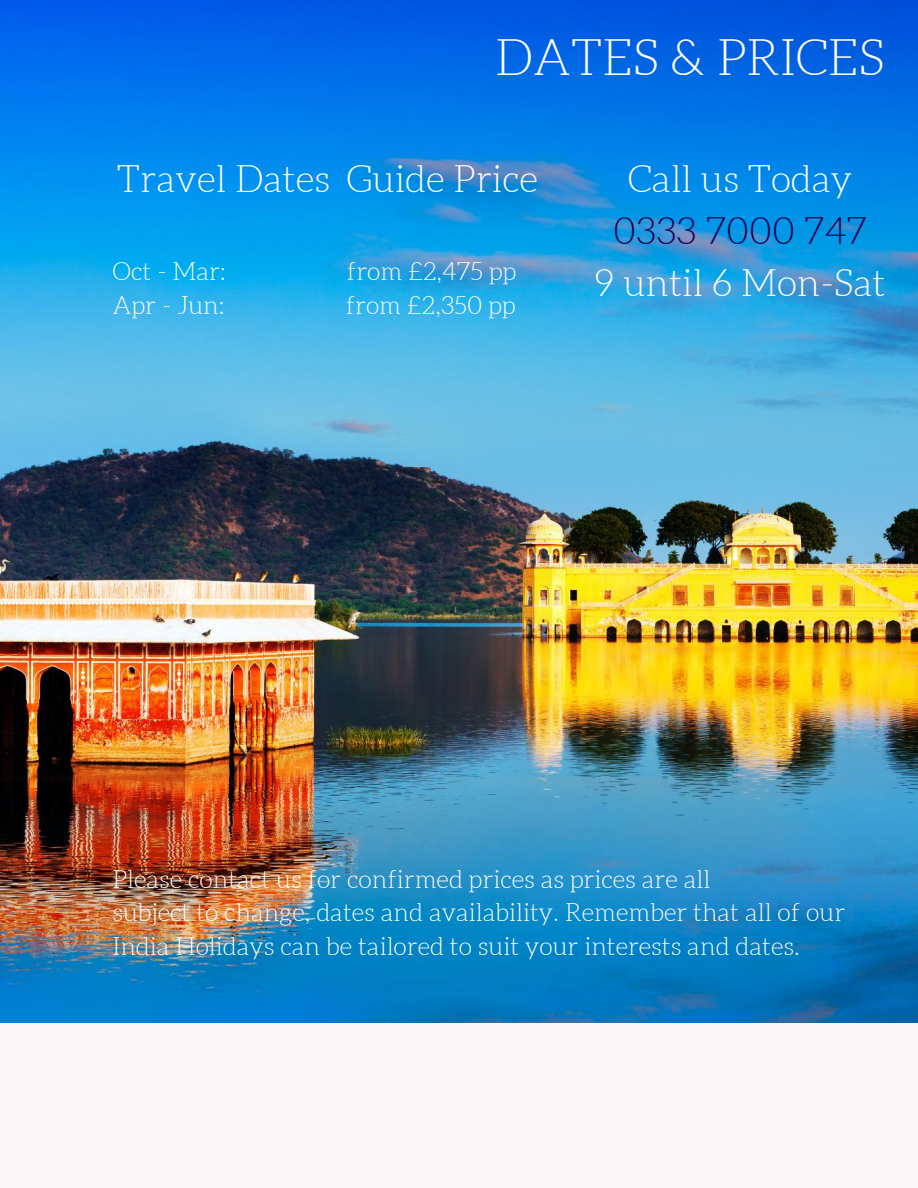
<style>
.page{position:relative;width:918px;height:1188px;background:#f9f7f7}
.page>*{position:absolute;margin:0;border:0;box-sizing:border-box;transform-origin:0 0}
.t1{font:300 49.8px "Aleo";color:#fff}
.t2{font:300 37.35px "Aleo";color:#fff}
.t3{font:300 37.35px "Aleo";color:#200052}
.t4{font:300 24.9px/33.8px "Aleo";color:#fff}
</style>
<div class="page">
<img style="left:0;top:0;width:918px;height:1023px">
<h1 class="t1" style="left:495px;top:30px;width:391px">DATES &amp; PRICES</h1>
<h2 class="t2" style="left:117px;top:159px;width:423px">Travel Dates Guide Price</h2>
<p class="t4" style="left:112px;top:255px;width:115px">Oct - Mar:</p>
<p class="t4" style="left:347px;top:255px;width:171px">from £2,475 pp</p>
<p class="t4" style="left:112px;top:288px;width:114px">Apr - Jun:</p>
<p class="t4" style="left:346px;top:288px;width:171px">from £2,350 pp</p>
<h2 class="t2" style="left:628px;top:159px;width:226px">Call us Today</h2>
<h2 class="t3" style="left:613px;top:211px;width:255px">0333 7000 747</h2>
<h2 class="t2" style="left:595px;top:262px;width:293px">9 until 6 Mon-Sat</h2>
<p class="t4" style="left:112px;top:862px;width:734px">Please contact us for confirmed prices as prices are all<br>subject to change, dates and availability. Remember that all of our<br>India Holidays can be tailored to suit your interests and dates.</p>
</div>
